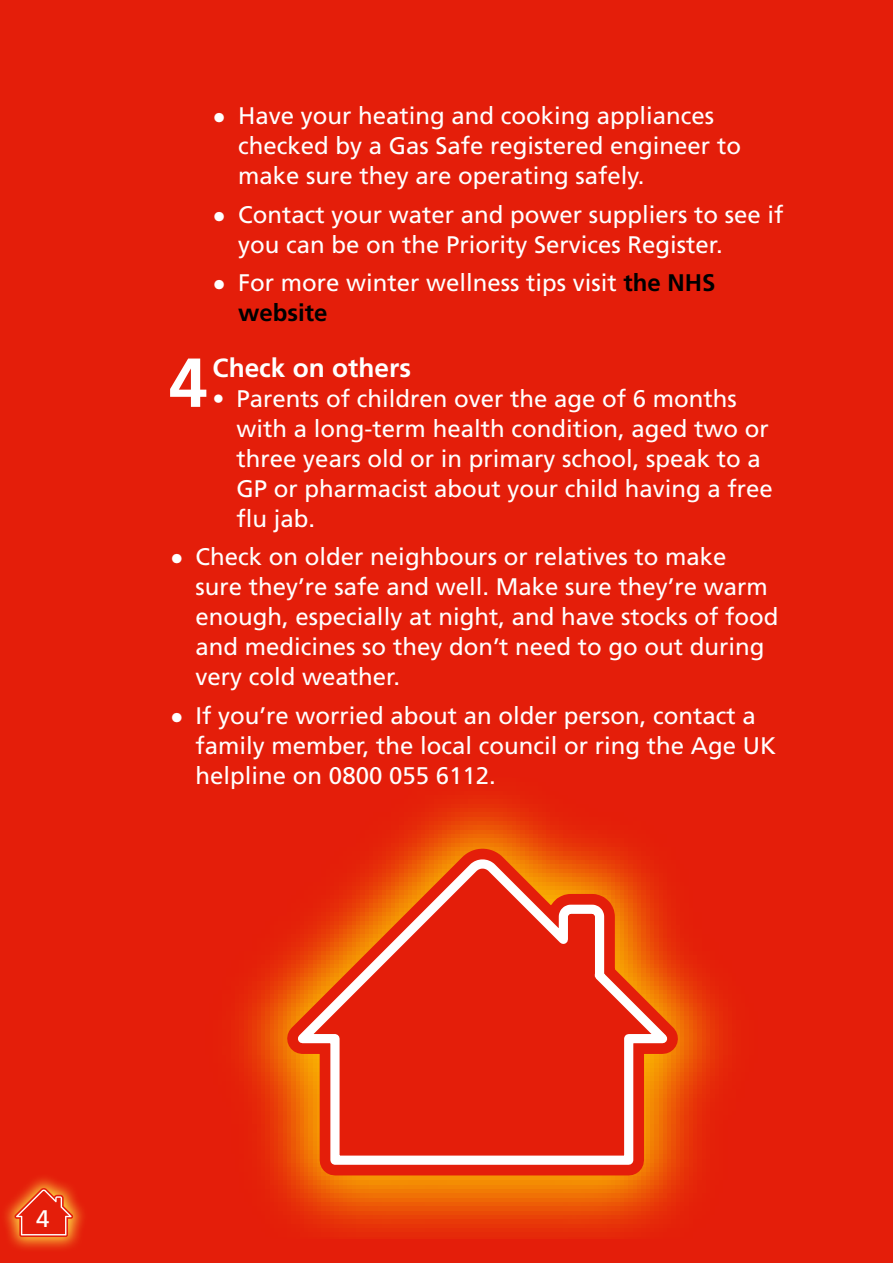
<style>
.page{position:relative;width:893px;height:1263px;background:#e41e0a}
.page>*{position:absolute;margin:0;border:0;box-sizing:border-box;transform-origin:0 0}
.BC_DC_Main{font:700 69.3px "Frutiger LT Std";color:#fff}
.BC_DC_Main-2{font:700 26.25px "Frutiger LT Std";color:#fff}
.BC_DC_Main-3{font:24px/30px "Frutiger LT Std";color:#fff}
.s1{font-size:27px}
.s2{font-weight:700;color:#000}
.s3{font-weight:700}
</style>
<div class="page">
<svg style="left:5px;top:1177px;width:79px;height:72px"></svg>
<svg style="left:14px;top:1188px;width:59px;height:49px"></svg>
<img style="left:278px;top:795px;width:411px;height:442px">
<svg style="left:239px;top:819px;width:489px;height:372px"></svg>
<svg style="left:280px;top:850px;width:405px;height:319px"></svg>
<p class="BC_DC_Main-3" style="left:238px;top:101px;width:504px;text-indent:-26px"><span class="s1">•</span> Have your heating and cooking appliances checked by a Gas Safe registered engineer to make sure they are operating safely.</p>
<p class="BC_DC_Main-3" style="left:238px;top:200px;width:547px;text-indent:-26px"><span class="s1">•</span> Contact your water and power suppliers to see if you can be on the Priority Services Register.</p>
<p class="BC_DC_Main-3" style="left:238px;top:268px;width:479px;text-indent:-26px"><span class="s1">•</span> For more winter wellness tips visit <span class="s2">the NHS website</span></p>
<p class="BC_DC_Main" style="left:169px;top:342px;width:40px">4</p>
<p class="BC_DC_Main-2" style="left:213px;top:352px;width:200px">Check on others</p>
<p class="BC_DC_Main-3" style="left:237px;top:384px;width:538px;text-indent:-24px"><span class="s3">•</span> Parents of children over the age of 6 months with a long-term health condition, aged two or three years old or in primary school, speak to a GP or pharmacist about your child having a free flu jab.</p>
<p class="BC_DC_Main-3" style="left:196px;top:542px;width:584px;text-indent:-26px"><span class="s1">•</span> Check on older neighbours or relatives to make sure they’re safe and well. Make sure they’re warm enough, especially at night, and have stocks of food and medicines so they don’t need to go out during very cold weather.</p>
<p class="BC_DC_Main-3" style="left:196px;top:701px;width:582px;text-indent:-26px"><span class="s1">•</span> If you’re worried about an older person, contact a family member, the local council or ring the Age UK helpline on 0800 055 6112.</p>
<p class="BC_DC_Main-3" style="left:36px;top:1204px;width:15px">4</p>
</div>
